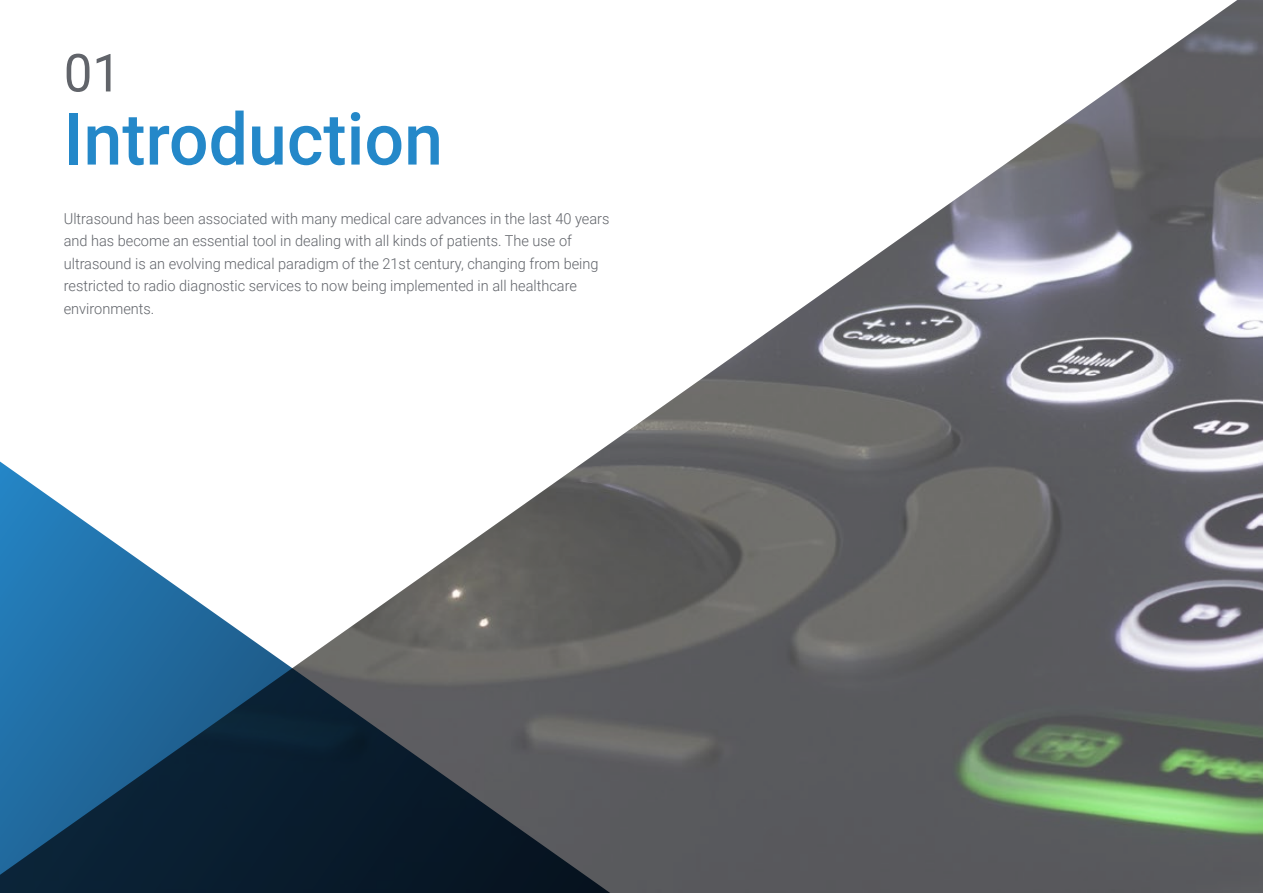
<style>
.page{position:relative;width:1263px;height:893px;background:#fff}
.page>*{position:absolute;margin:0;border:0;box-sizing:border-box;transform-origin:0 0}
.t1{font:500 72px "Roboto";color:#2488c9}
.t2{font:52.5px "Roboto";color:#61646a}
.t3{font:300 15px/22.5px "Roboto";color:#61646a}
</style>
<div class="page">
<img style="left:606px;top:0;width:657px;height:893px">
<svg style="left:0;top:446px;width:640px;height:447px"></svg>
<h2 class="t2" style="left:64px;top:36px;width:59px">01</h2>
<h1 class="t1" style="left:64px;top:89px;width:381px">Introduction</h1>
<p class="t3" style="left:64px;top:207px;width:547px">Ultrasound has been associated with many medical care advances in the last 40 years and has become an essential tool in dealing with all kinds of patients. The use of ultrasound is an evolving medical paradigm of the 21st century, changing from being restricted to radio diagnostic services to now being implemented in all healthcare environments.</p>
</div>
